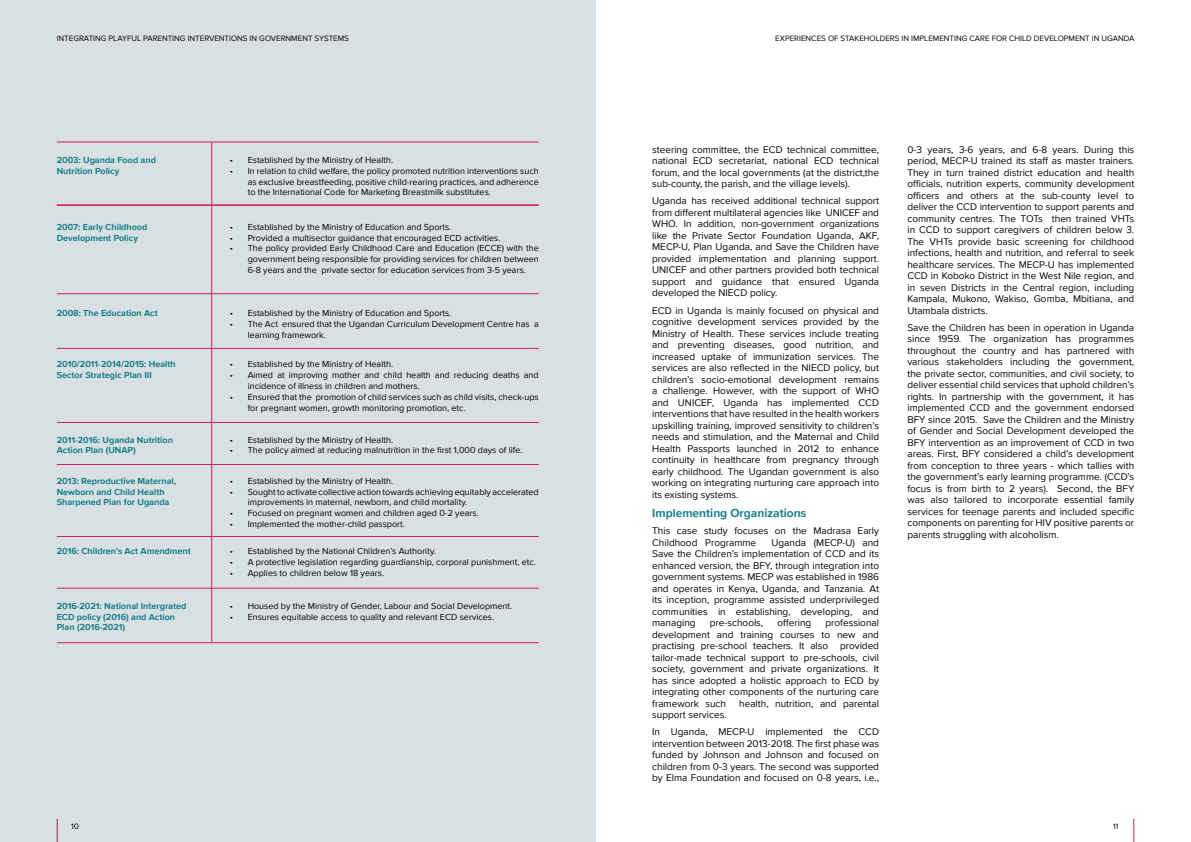
<style>
.page{position:relative;width:1191px;height:842px;background:#fff}
.page>*{position:absolute;margin:0;border:0;box-sizing:border-box;transform-origin:0 0}
.t1{font:700 12px "Proxima Nova";color:#167e89}
.t2{font:10px/11.5px "Proxima Nova";color:#000;text-align:justify}
.t3{font:9px/10.8px "Proxima Nova";color:#000}
.t4{font:700 9px/10.8px "Proxima Nova";color:#167e89}
.t5{font:8px "Proxima Nova";color:#000}
</style>
<div class="page">
<svg style="left:1133px;top:819px;width:1px;height:23px"></svg>
<div style="left:0;top:0;width:595px;height:842px;background:#d8e0e3"></div>
<hr style="left:57px;top:205px;width:482px;height:1px;background:#ce1e5b">
<hr style="left:57px;top:141px;width:482px;height:1px;background:#ce1e5b">
<hr style="left:57px;top:294px;width:482px;height:1px;background:#ce1e5b">
<hr style="left:211px;top:142px;width:1px;height:500px;background:#ce1e5b">
<hr style="left:57px;top:348px;width:482px;height:1px;background:#ce1e5b">
<hr style="left:57px;top:422px;width:482px;height:1px;background:#ce1e5b">
<hr style="left:57px;top:464px;width:482px;height:1px;background:#ce1e5b">
<hr style="left:57px;top:536px;width:482px;height:1px;background:#ce1e5b">
<hr style="left:57px;top:588px;width:482px;height:1px;background:#ce1e5b">
<hr style="left:57px;top:642px;width:482px;height:1px;background:#ce1e5b">
<p class="t5" style="left:57px;top:33px;width:294px">INTEGRATING PLAYFUL PARENTING INTERVENTIONS IN GOVERNMENT SYSTEMS</p>
<p class="t5" style="left:775px;top:33px;width:360px">EXPERIENCES OF STAKEHOLDERS IN IMPLEMENTING CARE FOR CHILD DEVELOPMENT IN UGANDA</p>
<p class="t4" style="left:57px;top:154px;width:101px">2003: Uganda Food and<br>Nutrition Policy</p>
<p class="t4" style="left:57px;top:221px;width:92px">2007: Early Childhood<br>Development Policy</p>
<p class="t4" style="left:57px;top:307px;width:103px">2008: The Education Act</p>
<p class="t4" style="left:57px;top:359px;width:121px">2010/2011-2014/2015: Health<br>Sector Strategic Plan III</p>
<p class="t4" style="left:57px;top:434px;width:118px">2011-2016: Uganda Nutrition<br>Action Plan (UNAP)</p>
<p class="t4" style="left:57px;top:475px;width:121px">2013: Reproductive Maternal,<br>Newborn and Child Health<br>Sharpened Plan for Uganda</p>
<p class="t4" style="left:57px;top:546px;width:136px">2016: Children’s Act Amendment</p>
<p class="t4" style="left:57px;top:600px;width:131px">2016-2021: National Intergrated<br>ECD policy (2016) and Action<br>Plan (2016-2021)</p>
<p class="t3" style="left:230px;top:154px;width:165px">• Established by the Ministry of Health.</p>
<p class="t3" style="left:248px;top:165px;width:292px;text-align:justify;text-indent:-18px">• In relation to child welfare, the policy promoted nutrition interventions such as exclusive breastfeeding, positive child-rearing practices, and adherence to the International Code for Marketing Breastmilk substitutes.</p>
<p class="t3" style="left:230px;top:221px;width:223px">• Established by the Ministry of Education and Sports.</p>
<p class="t3" style="left:230px;top:232px;width:272px">• Provided a multisector guidance that encouraged ECD activities.</p>
<p class="t3" style="left:248px;top:243px;width:292px;text-align:justify;text-indent:-18px">• The policy provided Early Childhood Care and Education (ECCE) with the government being responsible for providing services for children between 6-8 years and the private sector for education services from 3-5 years.</p>
<p class="t3" style="left:230px;top:307px;width:223px">• Established by the Ministry of Education and Sports.</p>
<p class="t3" style="left:248px;top:318px;width:293px;text-indent:-18px">• The Act ensured that the Ugandan Curriculum Development Centre has a learning framework.</p>
<p class="t3" style="left:230px;top:358px;width:165px">• Established by the Ministry of Health.</p>
<p class="t3" style="left:248px;top:369px;width:292px;text-indent:-18px">• Aimed at improving mother and child health and reducing deaths and incidence of illness in children and mothers.</p>
<p class="t3" style="left:248px;top:391px;width:292px;text-indent:-18px">• Ensured that the promotion of child services such as child visits, check-ups for pregnant women, growth monitoring promotion, etc.</p>
<p class="t3" style="left:230px;top:434px;width:165px">• Established by the Ministry of Health.</p>
<p class="t3" style="left:230px;top:445px;width:294px">• The policy aimed at reducing malnutrition in the first 1,000 days of life.</p>
<p class="t3" style="left:230px;top:475px;width:165px">• Established by the Ministry of Health.</p>
<p class="t3" style="left:248px;top:486px;width:292px;text-indent:-18px">• Sought to activate collective action towards achieving equitably accelerated improvements in maternal, newborn, and child mortality.</p>
<p class="t3" style="left:230px;top:507px;width:250px">• Focused on pregnant women and children aged 0-2 years.</p>
<p class="t3" style="left:230px;top:518px;width:177px">• Implemented the mother-child passport.</p>
<p class="t3" style="left:230px;top:545px;width:208px">• Established by the National Children’s Authority.</p>
<p class="t3" style="left:230px;top:556px;width:308px">• A protective legislation regarding guardianship, corporal punishment, etc.</p>
<p class="t3" style="left:230px;top:567px;width:156px">• Applies to children below 18 years.</p>
<p class="t3" style="left:230px;top:600px;width:284px">• Housed by the Ministry of Gender, Labour and Social Development.</p>
<p class="t3" style="left:230px;top:611px;width:266px">• Ensures equitable access to quality and relevant ECD services.</p>
<p class="t2" style="left:652px;top:143px;width:228px">steering committee, the ECD technical committee, national ECD secretariat, national ECD technical forum, and the local governments (at the district,the sub-county, the parish, and the village levels).</p>
<p class="t2" style="left:652px;top:195px;width:228px">Uganda has received additional technical support from different multilateral agencies like UNICEF and WHO. In addition, non-government organizations like the Private Sector Foundation Uganda, AKF, MECP-U, Plan Uganda, and Save the Children have provided implementation and planning support.<br>UNICEF and other partners provided both technical support and guidance that ensured Uganda developed the NIECD policy.</p>
<p class="t2" style="left:652px;top:304px;width:228px">ECD in Uganda is mainly focused on physical and cognitive development services provided by the Ministry of Health. These services include treating and preventing diseases, good nutrition, and increased uptake of immunization services. The services are also reflected in the NIECD policy, but children’s socio-emotional development remains a challenge. However, with the support of WHO and UNICEF, Uganda has implemented CCD interventions that have resulted in the health workers upskilling training, improved sensitivity to children’s needs and stimulation, and the Maternal and Child Health Passports launched in 2012 to enhance continuity in healthcare from pregnancy through early childhood. The Ugandan government is also working on integrating nurturing care approach into its existing systems.</p>
<p class="t1" style="left:652px;top:504px;width:156px">Implementing Organizations</p>
<p class="t2" style="left:652px;top:525px;width:228px">This case study focuses on the Madrasa Early<br>Childhood Programme</p>
<p class="t2" style="left:652px;top:536px;width:228px;text-indent:119px">Uganda (MECP-U) and Save the Children’s implementation of CCD and its enhanced version, the BFY, through integration into government systems. MECP was established in 1986 and operates in Kenya, Uganda, and Tanzania. At its inception, programme assisted underprivileged communities in establishing, developing, and managing</p>
<p class="t2" style="left:652px;top:617px;width:228px;text-indent:173px">professional development and training courses to new and practising pre-school teachers. It also provided tailor-made technical support to pre-schools, civil society, government and private organizations. It has since adopted a holistic approach to ECD by integrating other components of the nurturing care framework such</p>
<p class="t2" style="left:710px;top:617px;width:55px">pre-schools,</p>
<p class="t2" style="left:777px;top:617px;width:35px">offering</p>
<p class="t2" style="left:739px;top:697px;width:141px">health, nutrition, and parental</p>
<p class="t2" style="left:652px;top:706px;width:228px;line-height:17.2px">support services.<br>In Uganda, MECP-U implemented the CCD</p>
<p class="t2" style="left:652px;top:737px;width:228px">intervention between 2013-2018. The first phase was funded by Johnson and Johnson and focused on children from 0-3 years. The second was supported by Elma Foundation and focused on 0-8 years, i.e.,</p>
<p class="t2" style="left:907px;top:143px;width:228px">0-3 years, 3-6 years, and 6-8 years. During this period, MECP-U trained its staff as master trainers.<br>They in turn trained district education and health officials, nutrition experts, community development officers and others at the sub-county level to deliver the CCD intervention to support parents and community centres. The TOTs then trained VHTs in CCD to support caregivers of children below 3.<br>The VHTs provide basic screening for childhood infections, health and nutrition, and referral to seek healthcare services. The MECP-U has implemented CCD in Koboko District in the West Nile region, and in seven Districts in the Central region, including Kampala, Mukono, Wakiso, Gomba, Mbitiana, and Utambala districts.</p>
<p class="t2" style="left:907px;top:321px;width:228px">Save the Children has been in operation in Uganda since 1959. The organization has programmes throughout the country and has partnered with various stakeholders including the government, the private sector, communities, and civil society, to deliver essential child services that uphold children’s rights. In partnership with the government, it has implemented CCD and the government endorsed BFY since 2015. Save the Children and the Ministry of Gender and Social Development developed the BFY intervention as an improvement of CCD in two areas. First, BFY considered a child’s development from conception to three years - which tallies with the government’s early learning programme. (CCD’s focus is from birth to 2 years). Second, the BFY was also tailored to incorporate essential family services for teenage parents and included specific components on parenting for HIV positive parents or parents struggling with alcoholism.</p>
<p class="t5" style="left:71px;top:820px;width:9px">10</p>
<p class="t5" style="left:1113px;top:820px;width:7px">11</p>
</div>
